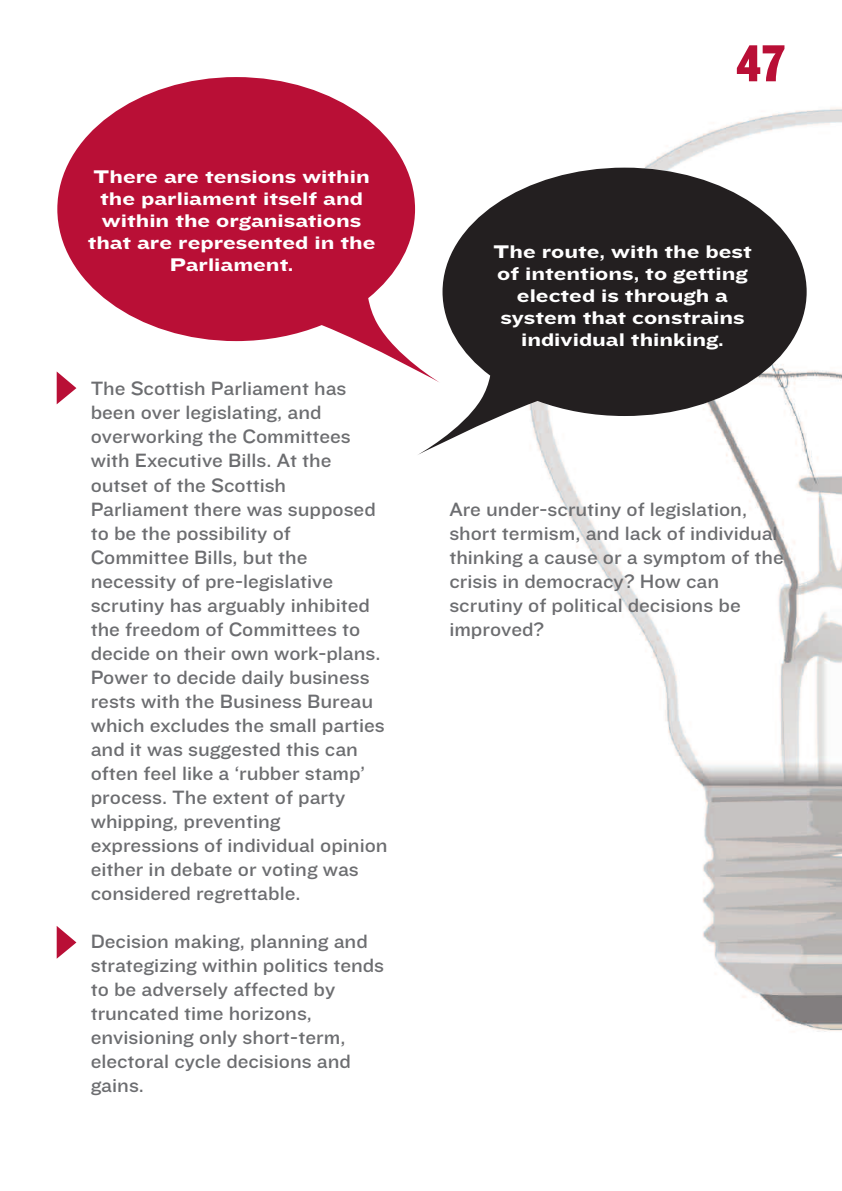
<style>
.page{position:relative;width:842px;height:1191px;background:#fff}
.page>*{position:absolute;margin:0;border:0;box-sizing:border-box;transform-origin:0 0}
.t1{font:54px "Knockout HTF70 Full Welterwt";color:#b90f36}
.t2{font:20px/24px "Knockout HTF32 Junior Cruiserwt";color:#6c6d70}
.t3{font:19px/22px "Knockout HTF54 Sumo";color:#fff;text-align:center}
</style>
<div class="page">
<img style="left:541px;top:107px;width:301px;height:925px">
<svg style="left:418px;top:168px;width:389px;height:287px;fill:#231f20"></svg>
<svg style="left:57px;top:77px;width:383px;height:306px;fill:#b90f36"></svg>
<svg style="left:57px;top:371px;width:19px;height:33px"></svg>
<svg style="left:57px;top:926px;width:19px;height:32px"></svg>
<p class="t3" style="left:88px;top:165px;width:289px">There are tensions within the parliament itself and within the organisations that are represented in the<br>Parliament.</p>
<p class="t2" style="left:91px;top:376px;width:298px">The Scottish Parliament has been over legislating, and overworking the Committees with Executive Bills. At the outset of the Scottish<br>Parliament there was supposed to be the possibility of<br>Committee Bills, but the necessity of pre-legislative scrutiny has arguably inhibited the freedom of Committees to decide on their own work-plans.<br>Power to decide daily business rests with the Business Bureau which excludes the small parties and it was suggested this can often feel like a ‘rubber stamp’ process. The extent of party whipping, preventing expressions of individual opinion either in debate or voting was considered regrettable.</p>
<p class="t2" style="left:91px;top:928px;width:295px">Decision making, planning and strategizing within politics tends to be adversely affected by truncated time horizons, envisioning only short-term, electoral cycle decisions and gains.</p>
<h1 class="t1" style="left:736px;top:31px;width:51px">47</h1>
<p class="t3" style="left:493px;top:241px;width:260px">The route, with the best of intentions, to getting elected is through a system that constrains individual thinking.</p>
<p class="t2" style="left:449px;top:496px;width:336px">Are under-scrutiny of legislation, short termism, and lack of individual thinking a cause or a symptom of the crisis in democracy? How can scrutiny of political decisions be improved?</p>
</div>
